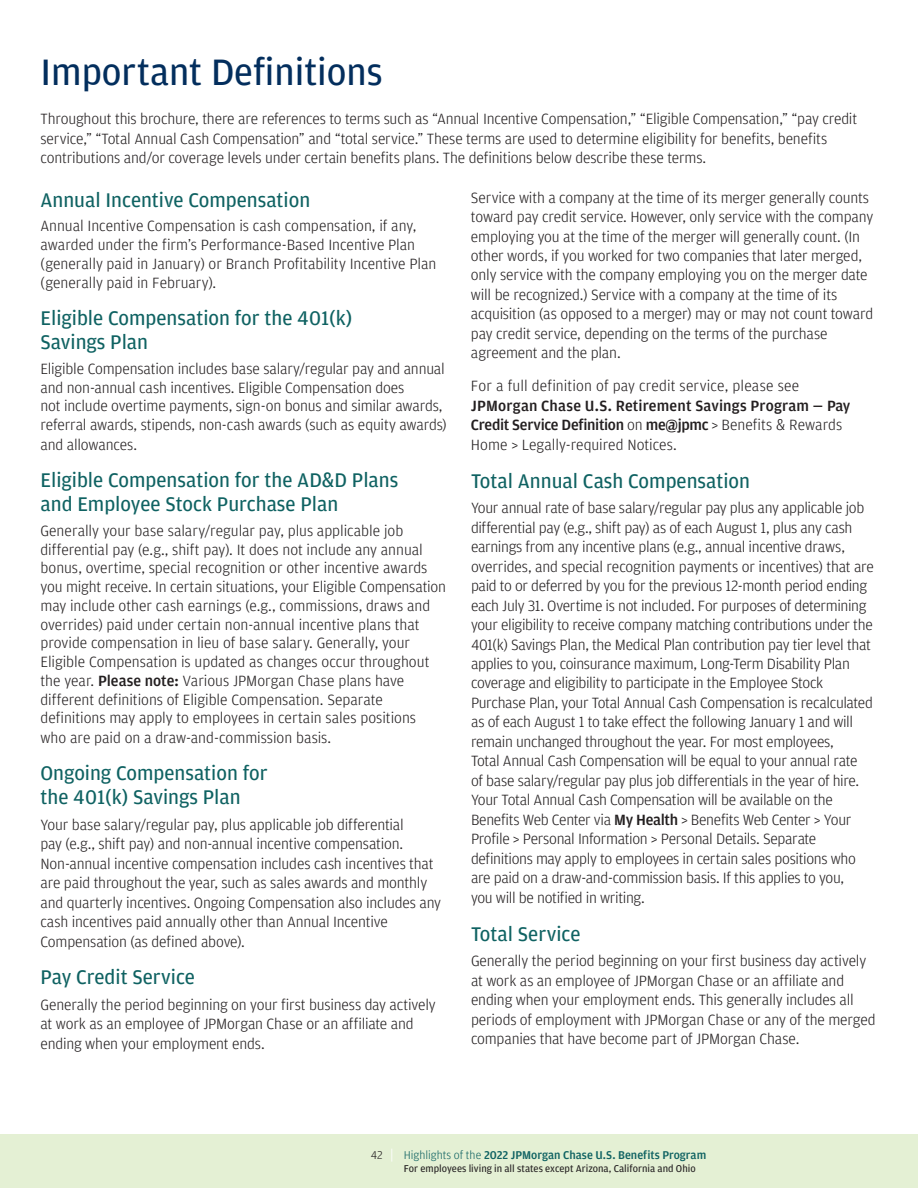
<style>
.page{position:relative;width:918px;height:1188px;background:#fff}
.page>*{position:absolute;margin:0;border:0;box-sizing:border-box;transform-origin:0 0}
.t1{font:39px "Amplitude";color:#032e5d}
.t2{font:21px/24px "Amplitude";color:#0f6262}
.t3{font:300 15.75px/19.5px "Amplitude";letter-spacing:-.015em;color:#231f20}
.t4{font:500 15.75px/19.5px "Amplitude";letter-spacing:.005em;color:#231f20}
.t5{font:300 15.75px "Amplitude";letter-spacing:.01em;color:#231f20}
.t6{font:500 12px "Amplitude";color:#0f6262}
.t7{font:10.5px "Amplitude";letter-spacing:.005em;color:#231f20}
.s1{font-weight:500}
.s2{font-weight:300}
.s3{font-weight:300;color:#231f20}
.s4{font-weight:300;font-size:15.75px;color:#fff}
</style>
<div class="page">
<div style="left:0;top:1134px;width:918px;height:54px;background:#e4f0d4"></div>
<h1 class="t1" style="left:40px;top:51px;width:344px">Important Definitions</h1>
<p class="t3" style="left:40px;top:109px;width:818px">Throughout this brochure, there are references to terms such as “Annual Incentive Compensation,” “Eligible Compensation,” “pay credit service,” “Total Annual Cash Compensation” and “total service.” These terms are used to determine eligibility for benefits, benefits contributions and/or coverage levels under certain benefits plans. The definitions below describe these terms.</p>
<h2 class="t2" style="left:40px;top:188px;width:271px">Annual Incentive Compensation</h2>
<p class="t3" style="left:40px;top:217px;width:397px;line-height:18.8px">Annual Incentive Compensation is cash compensation, if any, awarded under the firm’s Performance-Based Incentive Plan (generally paid in January) or Branch Profitability Incentive Plan (generally paid in February).</p>
<h2 class="t2" style="left:40px;top:306px;width:313px">Eligible Compensation for the 401(k)<br>Savings Plan</h2>
<p class="t3" style="left:40px;top:359px;width:408px;line-height:18.9px">Eligible Compensation includes base salary/regular pay and annual and non-annual cash incentives. Eligible Compensation does<br>not include overtime payments, sign-on bonus and similar awards, referral awards, stipends, non-cash awards (such as equity awards) and allowances.</p>
<h2 class="t2" style="left:40px;top:468px;width:359px">Eligible Compensation for the AD&amp;D Plans and Employee Stock Purchase Plan</h2>
<p class="t3" style="left:40px;top:521px;width:407px;line-height:18.8px">Generally your base salary/regular pay, plus applicable job differential pay (e.g., shift pay). It does not include any annual bonus, overtime, special recognition or other incentive awards you might receive. In certain situations, your Eligible Compensation may include other cash earnings (e.g., commissions, draws and overrides) paid under certain non-annual incentive plans that provide compensation in lieu of base salary. Generally, your Eligible Compensation is updated as changes occur throughout the year. <span class="s1">Please note:</span> Various JPMorgan Chase plans have different definitions of Eligible Compensation. Separate definitions may apply to employees in certain sales positions<br>who are paid on a draw-and-commission basis.</p>
<h2 class="t2" style="left:40px;top:762px;width:229px">Ongoing Compensation for the 401(k) Savings Plan</h2>
<p class="t3" style="left:40px;top:815px;width:402px">Your base salary/regular pay, plus applicable job differential<br>pay (e.g., shift pay) and non-annual incentive compensation.<br>Non-annual incentive compensation includes cash incentives that are paid throughout the year, such as sales awards and monthly and quarterly incentives. Ongoing Compensation also includes any cash incentives paid annually other than Annual Incentive Compensation (as defined above).</p>
<h2 class="t2" style="left:40px;top:966px;width:156px">Pay Credit Service</h2>
<p class="t3" style="left:40px;top:995px;width:397px">Generally the period beginning on your first business day actively at work as an employee of JPMorgan Chase or an affiliate and ending when your employment ends.</p>
<p class="t3" style="left:471px;top:188px;width:404px">Service with a company at the time of its merger generally counts toward pay credit service. However, only service with the company employing you at the time of the merger will generally count. (In other words, if you worked for two companies that later merged, only service with the company employing you on the merger date will be recognized.) Service with a company at the time of its acquisition (as opposed to a merger) may or may not count toward pay credit service, depending on the terms of the purchase agreement and the plan.</p>
<p class="t5" style="left:471px;top:378px;width:330px">For a full definition of pay credit service, please see</p>
<p class="t4" style="left:471px;top:396px;width:381px">JPMorgan Chase U.S. Retirement Savings Program — Pay<br>Credit Service Definition <span class="s2">on</span> me@jpmc <span class="s2">&gt; Benefits &amp; Rewards<br>Home &gt; Legally-required Notices.</span></p>
<h2 class="t2" style="left:471px;top:469px;width:281px">Total Annual Cash Compensation</h2>
<p class="t3" style="left:471px;top:498px;width:404px">Your annual rate of base salary/regular pay plus any applicable job differential pay (e.g., shift pay) as of each August 1, plus any cash earnings from any incentive plans (e.g., annual incentive draws, overrides, and special recognition payments or incentives) that are paid to or deferred by you for the previous 12-month period ending each July 31. Overtime is not included. For purposes of determining your eligibility to receive company matching contributions under the 401(k) Savings Plan, the Medical Plan contribution pay tier level that applies to you, coinsurance maximum, Long-Term Disability Plan coverage and eligibility to participate in the Employee Stock Purchase Plan, your Total Annual Cash Compensation is recalculated as of each August 1 to take effect the following January 1 and will remain unchanged throughout the year. For most employees,<br>Total Annual Cash Compensation will be equal to your annual rate<br>of base salary/regular pay plus job differentials in the year of hire.<br>Your Total Annual Cash Compensation will be available on the Benefits Web Center via <span class="s1">My Health</span> &gt; Benefits Web Center &gt; Your Profile &gt; Personal Information &gt; Personal Details. Separate definitions may apply to employees in certain sales positions who are paid on a draw-and-commission basis. If this applies to you,<br>you will be notified in writing.</p>
<h2 class="t2" style="left:471px;top:922px;width:111px">Total Service</h2>
<p class="t3" style="left:471px;top:951px;width:406px">Generally the period beginning on your first business day actively at work as an employee of JPMorgan Chase or an affiliate and ending when your employment ends. This generally includes all periods of employment with JPMorgan Chase or any of the merged companies that have become part of JPMorgan Chase.</p>
<p class="t6" style="left:371px;top:1148px;width:337px"><span class="s3">42</span> <span class="s4">|</span> <span class="s2">Highlights of the</span> 2022 JPMorgan Chase U.S. Benefits Program</p>
<p class="t7" style="left:404px;top:1163px;width:293px">For employees living in all states except Arizona, California and Ohio</p>
</div>
